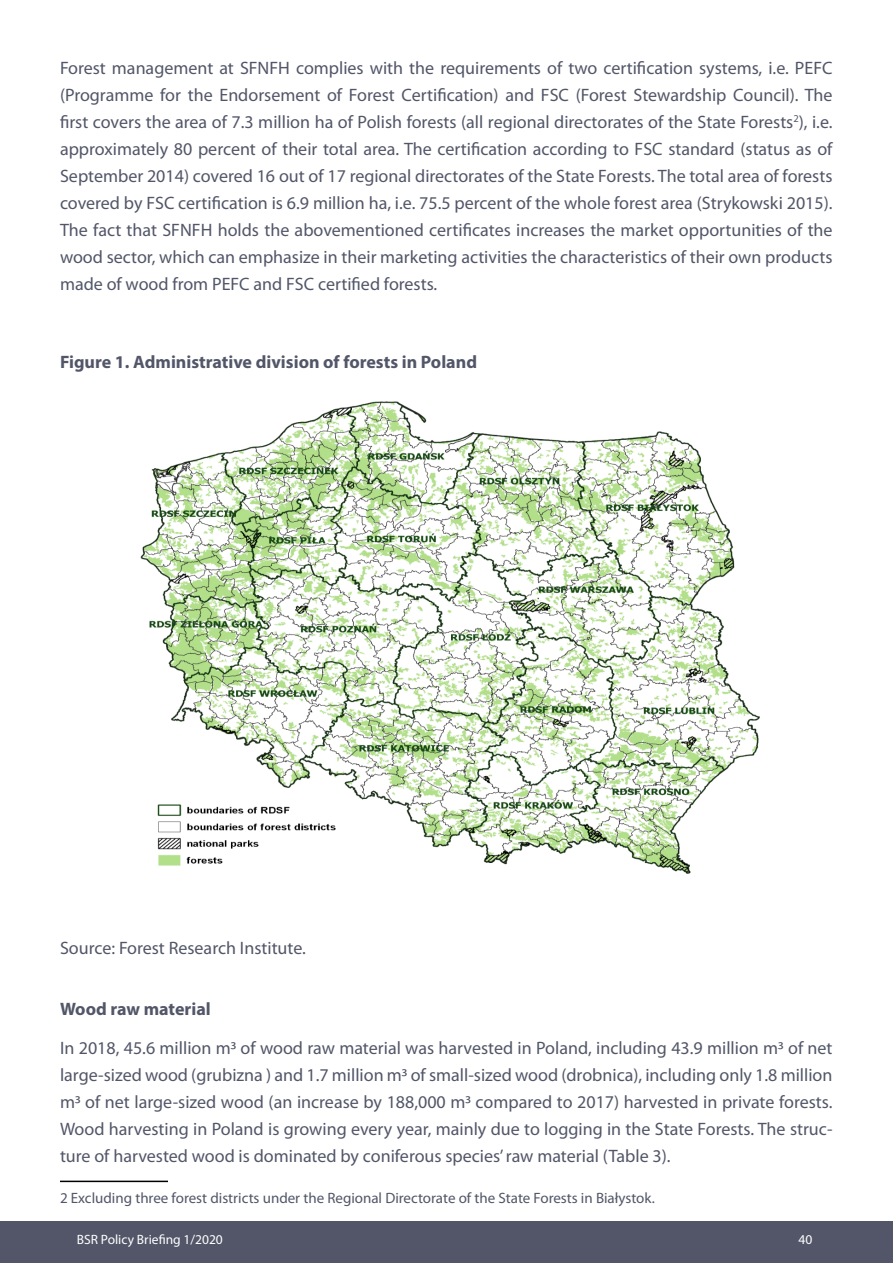
<style>
.page{position:relative;width:893px;height:1263px;background:#fff}
.page>*{position:absolute;margin:0;border:0;box-sizing:border-box;transform-origin:0 0}
.t1{font:18px/27px "Myriad Pro";color:#525668;text-align:justify}
.Heading_2{font:700 18px "Myriad Pro";color:#525668}
.t2{font:15px "Myriad Pro";color:#525668}
.t3{font:13.5px "Myriad Pro";color:#fff}
</style>
<div class="page">
<div style="left:0;top:1221px;width:893px;height:42px;background:#525668"></div>
<hr style="left:60px;top:1180px;width:108px;height:2px;background:#000">
<img style="left:140px;top:401px;width:620px;height:473px">
<p class="t1" style="left:60px;top:54px;width:774px">Forest management at SFNFH complies with the requirements of two certification systems, i.e. PEFC (Programme for the Endorsement of Forest Certification) and FSC (Forest Stewardship Council). The first covers the area of 7.3 million ha of Polish forests (all regional directorates of the State Forests<sup>2</sup>), i.e. approximately 80 percent of their total area. The certification according to FSC standard (status as of September 2014) covered 16 out of 17 regional directorates of the State Forests. The total area of forests covered by FSC certification is 6.9 million ha, i.e. 75.5 percent of the whole forest area (Strykowski 2015).<br>The fact that SFNFH holds the abovementioned certificates increases the market opportunities of the wood sector, which can emphasize in their marketing activities the characteristics of their own products made of wood from PEFC and FSC certified forests.</p>
<p class="Heading_2" style="left:60px;top:350px;width:419px">Figure 1. Administrative division of forests in Poland</p>
<p class="t1" style="left:60px;top:935px;width:247px">Source: Forest Research Institute.</p>
<p class="Heading_2" style="left:60px;top:997px;width:152px">Wood raw material</p>
<p class="t1" style="left:60px;top:1034px;width:774px">In 2018, 45.6 million m3 of wood raw material was harvested in Poland, including 43.9 million m3 of net large-sized wood (grubizna ) and 1.7 million m3 of small-sized wood (drobnica), including only 1.8 million m3 of net large-sized wood (an increase by 188,000 m3 compared to 2017) harvested in private forests.<br>Wood harvesting in Poland is growing every year, mainly due to logging in the State Forests. The struc&shy;ture of harvested wood is dominated by coniferous species’ raw material (Table 3).</p>
<p class="t2" style="left:60px;top:1190px;width:596px">2 Excluding three forest districts under the Regional Directorate of the State Forests in Białystok.</p>
<p class="t3" style="left:77px;top:1232px;width:148px">BSR Policy Briefing 1/2020</p>
<p class="t3" style="left:798px;top:1232px;width:15px">40</p>
</div>
